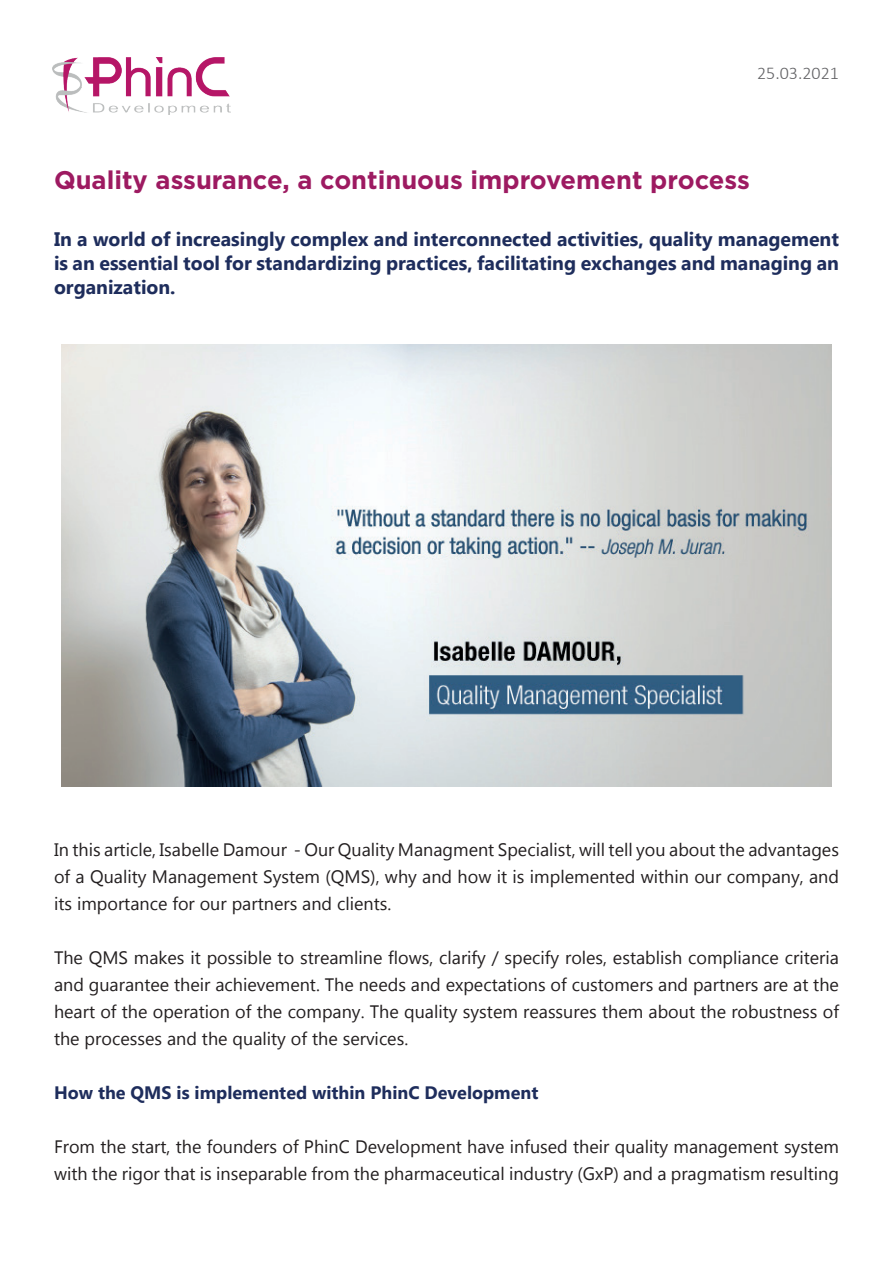
<style>
.page{position:relative;width:893px;height:1263px;background:#fff}
.page>*{position:absolute;margin:0;border:0;box-sizing:border-box;transform-origin:0 0}
.t1{font:700 25.5px "Gotham";color:#9d1a61}
.t2{font:700 19.5px/24px "Microsoft Tai Le";color:#1e2d5c;text-align:justify}
.t3{font:18px/27px "Microsoft Tai Le";color:#231f20;text-align:justify}
.t4{font:18px/27px "Microsoft New Tai Lue";color:#231f20}
.t5{font:700 18px "Microsoft New Tai Lue";color:#1e2d5c}
.t6{font:300 18px "Calibri";color:#616164}
</style>
<div class="page">
<img style="left:62px;top:344px;width:769px;height:442px">
<img style="left:52px;top:57px;width:179px;height:58px">
<p class="t6" style="left:757px;top:62px;width:83px">25.03.2021</p>
<h1 class="t1" style="left:54px;top:163px;width:697px">Quality assurance, a continuous improvement process</h1>
<p class="t2" style="left:54px;top:229px;width:786px">In a world of increasingly complex and interconnected activities, quality management is an essential tool for standardizing practices, facilitating exchanges and managing an organization.</p>
<p class="t3" style="left:54px;top:837px;width:786px">In this article, Isabelle Damour - Our Quality Managment Specialist, will tell you about the advantages of a Quality Management System (QMS), why and how it is implemented within our company, and its importance for our partners and clients.</p>
<p class="t3" style="left:54px;top:945px;width:786px">The QMS makes it possible to streamline flows, clarify / specify roles, establish compliance criteria and guarantee their achievement. The needs and expectations of customers and partners are at the heart of the operation of the company. The quality system reassures them about the robustness of the processes and the quality of the services.</p>
<p class="t5" style="left:54px;top:1082px;width:486px">How the QMS is implemented within PhinC Development</p>
<p class="t4" style="left:54px;top:1134px;width:786px">From the start, the founders of PhinC Development have infused their quality management system with the rigor that is inseparable from the pharmaceutical industry (GxP) and a pragmatism resulting</p>
</div>
